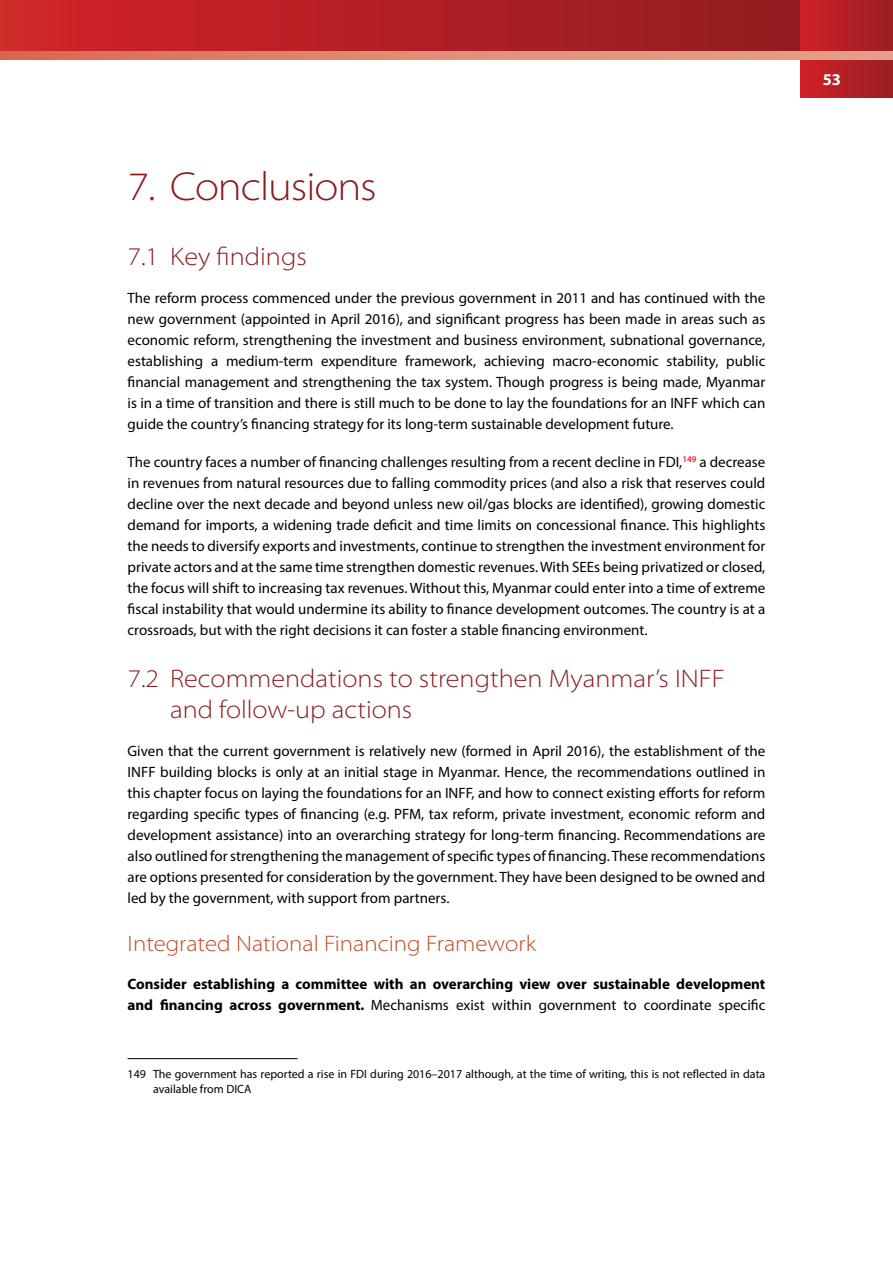
<style>
.page{position:relative;width:893px;height:1263px;background:#fff}
.page>*{position:absolute;margin:0;border:0;box-sizing:border-box;transform-origin:0 0}
.t1{font:300 semi-expanded 40.5px "Myriad Pro";letter-spacing:-.025em;color:#8a1b1e}
.t2{font:300 semi-expanded 25.5px/30.6px "Myriad Pro";color:#8a1b1e}
.t3{font:300 semi-expanded 22.5px "Myriad Pro";color:#bc4620}
.t4{font:700 16.5px "Myriad Pro";color:#fff}
.t5{font:15px/21px "Myriad Pro";color:#000;text-align:justify}
.t6{font:700 15px/21px "Myriad Pro";color:#000}
.t7{font:12px/15px "Myriad Pro";color:#000}
.s1{font-weight:400}
</style>
<div class="page">
<svg style="left:0;top:0;width:800px;height:51px;background:#b22024"></svg>
<div style="left:800px;top:0;width:93px;height:97px;background:linear-gradient(to right,#d12027,#981f22)"></div>
<svg style="left:0;top:51px;width:893px;height:9px;background:#df8a71"></svg>
<hr style="left:128px;top:1058px;width:170px;height:1px;background:#000">
<h1 class="t1" style="left:128px;top:164px;width:251px">7. Conclusions</h1>
<h2 class="t2" style="left:128px;top:242px;width:181px">7.1 Key findings</h2>
<p class="t5" style="left:128px;top:287px;width:639px">The reform process commenced under the previous government in 2011 and has continued with the new government (appointed in April 2016), and significant progress has been made in areas such as economic reform, strengthening the investment and business environment, subnational governance, establishing a medium-term expenditure framework, achieving macro-economic stability, public financial management and strengthening the tax system. Though progress is being made, Myanmar is in a time of transition and there is still much to be done to lay the foundations for an INFF which can guide the country’s financing strategy for its long-term sustainable development future.</p>
<p class="t5" style="left:128px;top:451px;width:639px">The country faces a number of financing challenges resulting from a recent decline in FDI,<sup>149</sup> a decrease in revenues from natural resources due to falling commodity prices (and also a risk that reserves could decline over the next decade and beyond unless new oil/gas blocks are identified), growing domestic demand for imports, a widening trade deficit and time limits on concessional finance. This highlights the needs to diversify exports and investments, continue to strengthen the investment environment for private actors and at the same time strengthen domestic revenues. With SEEs being privatized or closed, the focus will shift to increasing tax revenues. Without this, Myanmar could enter into a time of extreme fiscal instability that would undermine its ability to finance development outcomes. The country is at a crossroads, but with the right decisions it can foster a stable financing environment.</p>
<h2 class="t2" style="left:170px;top:663px;width:556px;text-indent:-43px">7.2 Recommendations to strengthen Myanmar’s INFF and follow-up actions</h2>
<p class="t5" style="left:128px;top:740px;width:639px">Given that the current government is relatively new (formed in April 2016), the establishment of the INFF building blocks is only at an initial stage in Myanmar. Hence, the recommendations outlined in this chapter focus on laying the foundations for an INFF, and how to connect existing efforts for reform regarding specific types of financing (e.g. PFM, tax reform, private investment, economic reform and development assistance) into an overarching strategy for long-term financing. Recommendations are also outlined for strengthening the management of specific types of financing. These recommendations are options presented for consideration by the government. They have been designed to be owned and led by the government, with support from partners.</p>
<h3 class="t3" style="left:128px;top:931px;width:410px">Integrated National Financing Framework</h3>
<p class="t6" style="left:128px;top:973px;width:639px">Consider establishing a committee with an overarching view over sustainable development and financing across government. <span class="s1">Mechanisms exist within government to coordinate specific</span></p>
<p class="t7" style="left:153px;top:1066px;width:614px;text-indent:-26px">149 The government has reported a rise in FDI during 2016–2017 although, at the time of writing, this is not reflected in data available from DICA</p>
<p class="t4" style="left:823px;top:69px;width:20px">53</p>
</div>
